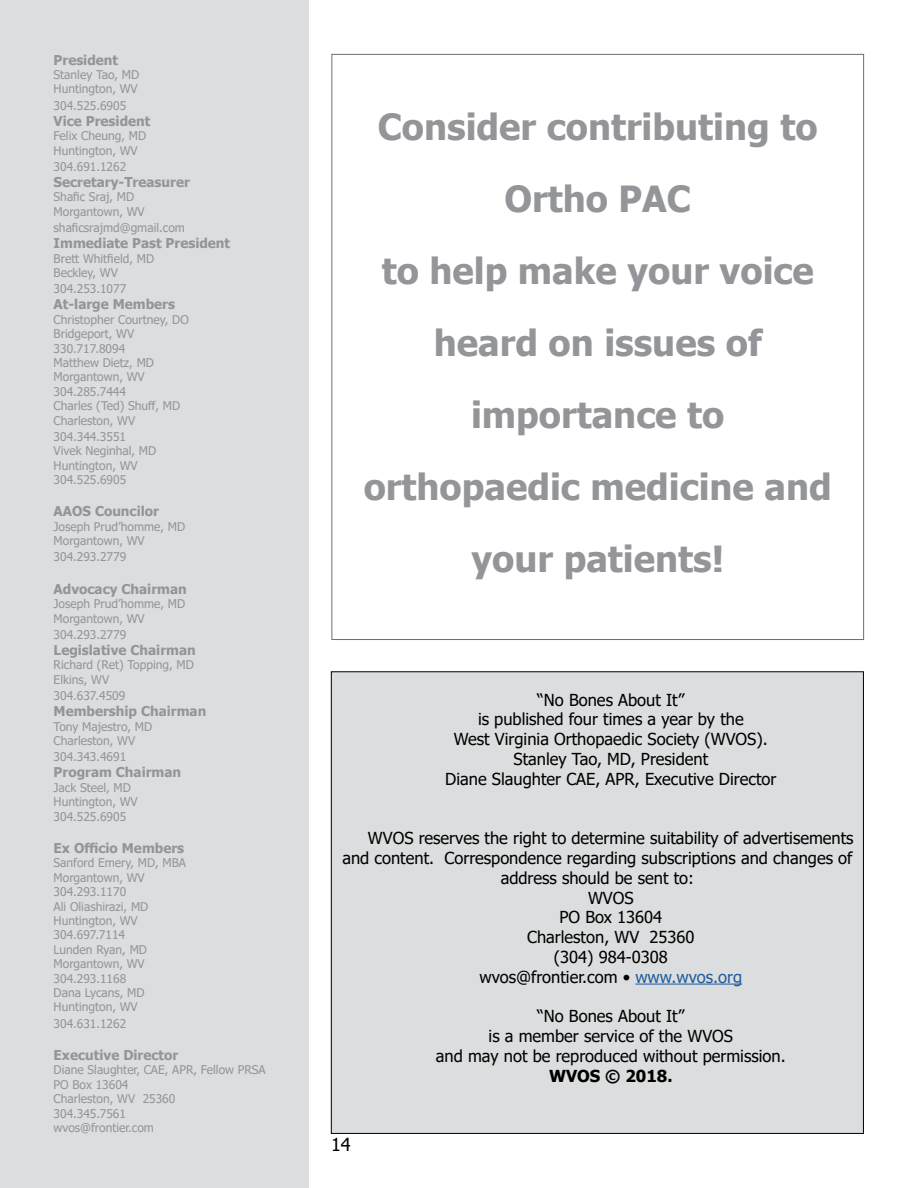
<style>
.page{position:relative;width:918px;height:1188px;background:#fff}
.page>*{position:absolute;margin:0;border:0;box-sizing:border-box;transform-origin:0 0}
.t1{font:700 36px/72px "Tahoma";color:#939598;text-align:center}
.t2{font:18px "Tahoma";color:#000}
.t3{font:16.5px/19.8px "Tahoma";color:#000;text-align:center}
.t4{font:700 16.5px "Tahoma";color:#000}
.t5{font:700 13.5px "Tahoma";color:#939598}
.t6{font:12px/14.4px "Tahoma";color:#939598}
.s1{color:#215e9e}
</style>
<div class="page">
<div style="left:0;top:0;width:308px;height:1188px;background:#dcddde"></div>
<div style="left:331px;top:672px;width:532px;height:461px;background:#dcddde"></div>
<hr style="left:635px;top:984px;width:107px;height:1px;background:#215e9e">
<p class="t5" style="left:54px;top:50px;width:66px">President</p>
<p class="t6" style="left:54px;top:68px;width:87px">Stanley Tao, MD<br>Huntington, WV</p>
<p class="t6" style="left:54px;top:99px;width:74px">304.525.6905</p>
<p class="t5" style="left:54px;top:111px;width:98px">Vice President</p>
<p class="t6" style="left:54px;top:129px;width:94px">Felix Cheung, MD<br>Huntington, WV</p>
<p class="t6" style="left:54px;top:160px;width:74px">304.691.1262</p>
<p class="t5" style="left:54px;top:173px;width:138px">Secretary-Treasurer</p>
<p class="t6" style="left:54px;top:190px;width:93px">Shafic Sraj, MD<br>Morgantown, WV</p>
<p class="t6" style="left:54px;top:221px;width:133px">shaficsrajmd@gmail.com</p>
<p class="t5" style="left:54px;top:234px;width:178px">Immediate Past President</p>
<p class="t6" style="left:54px;top:252px;width:102px">Brett Whitfield, MD<br>Beckley, WV</p>
<p class="t6" style="left:54px;top:282px;width:74px">304.253.1077</p>
<p class="t5" style="left:54px;top:295px;width:123px">At-large Members</p>
<p class="t6" style="left:54px;top:313px;width:137px">Christopher Courtney, DO<br>Bridgeport, WV<br>330.717.8094<br>Matthew Dietz, MD<br>Morgantown, WV<br>304.285.7444<br>Charles (Ted) Shuff, MD<br>Charleston, WV</p>
<p class="t6" style="left:54px;top:430px;width:104px">304.344.3551<br>Vivek Neginhal, MD<br>Huntington, WV<br>304.525.6905</p>
<p class="t5" style="left:54px;top:502px;width:107px">AAOS Councilor</p>
<p class="t6" style="left:54px;top:520px;width:133px">Joseph Prud’homme, MD<br>Morgantown, WV</p>
<p class="t6" style="left:54px;top:550px;width:74px">304.293.2779</p>
<p class="t5" style="left:54px;top:579px;width:135px">Advocacy Chairman</p>
<p class="t6" style="left:54px;top:597px;width:133px">Joseph Prud’homme, MD<br>Morgantown, WV</p>
<p class="t6" style="left:54px;top:628px;width:74px">304.293.2779</p>
<p class="t5" style="left:54px;top:641px;width:144px">Legislative Chairman</p>
<p class="t6" style="left:54px;top:658px;width:142px">Richard (Ret) Topping, MD<br>Elkins, WV</p>
<p class="t6" style="left:54px;top:689px;width:73px">304.637.4509</p>
<p class="t5" style="left:54px;top:702px;width:154px">Membership Chairman</p>
<p class="t6" style="left:54px;top:720px;width:100px">Tony Majestro, MD<br>Charleston, WV</p>
<p class="t6" style="left:54px;top:750px;width:74px">304.343.4691</p>
<p class="t5" style="left:54px;top:763px;width:129px">Program Chairman</p>
<p class="t6" style="left:54px;top:781px;width:86px">Jack Steel, MD<br>Huntington, WV<br>304.525.6905</p>
<p class="t5" style="left:54px;top:839px;width:132px">Ex Officio Members</p>
<p class="t6" style="left:54px;top:856px;width:134px">Sanford Emery, MD, MBA<br>Morgantown, WV<br>304.293.1170<br>Ali Oliashirazi, MD<br>Huntington, WV<br>304.697.7114<br>Lunden Ryan, MD<br>Morgantown, WV<br>304.293.1168<br>Dana Lycans, MD<br>Huntington, WV</p>
<p class="t6" style="left:54px;top:1017px;width:74px">304.631.1262</p>
<p class="t5" style="left:54px;top:1046px;width:126px">Executive Director</p>
<p class="t6" style="left:54px;top:1063px;width:214px">Diane Slaughter, CAE, APR, Fellow PRSA<br>PO Box 13604<br>Charleston, WV 25360<br>304.345.7561<br>wvos@frontier.com</p>
<h1 class="t1" style="left:364px;top:92px;width:470px">Consider contributing to<br>Ortho PAC<br>to help make your voice heard on issues of importance to orthopaedic medicine and your patients!</h1>
<h3 class="t3" style="left:445px;top:691px;width:333px">“No Bones About It”<br>is published four times a year by the<br>West Virginia Orthopaedic Society (WVOS).<br>Stanley Tao, MD, President<br>Diane Slaughter CAE, APR, Executive Director</h3>
<h3 class="t3" style="left:368px;top:829px;width:487px">WVOS reserves the right to determine suitability of advertisements</h3>
<h3 class="t3" style="left:342px;top:849px;width:512px">and content. Correspondence regarding subscriptions and changes of</h3>
<h3 class="t3" style="left:501px;top:869px;width:195px">address should be sent to:</h3>
<h3 class="t3" style="left:588px;top:889px;width:47px">WVOS</h3>
<h3 class="t3" style="left:559px;top:908px;width:104px">PO Box 13604</h3>
<h3 class="t3" style="left:527px;top:928px;width:169px">Charleston, WV 25360</h3>
<h3 class="t3" style="left:554px;top:948px;width:115px">(304) 984-0308</h3>
<h3 class="t3" style="left:480px;top:968px;width:264px">wvos@frontier.com • <span class="s1">www.wvos.org</span></h3>
<h3 class="t3" style="left:436px;top:1007px;width:351px">“No Bones About It”<br>is a member service of the WVOS<br>and may not be reproduced without permission.</h3>
<h3 class="t4" style="left:549px;top:1064px;width:125px">WVOS © 2018.</h3>
<h2 class="t2" style="left:331px;top:1132px;width:21px">14</h2>
</div>
